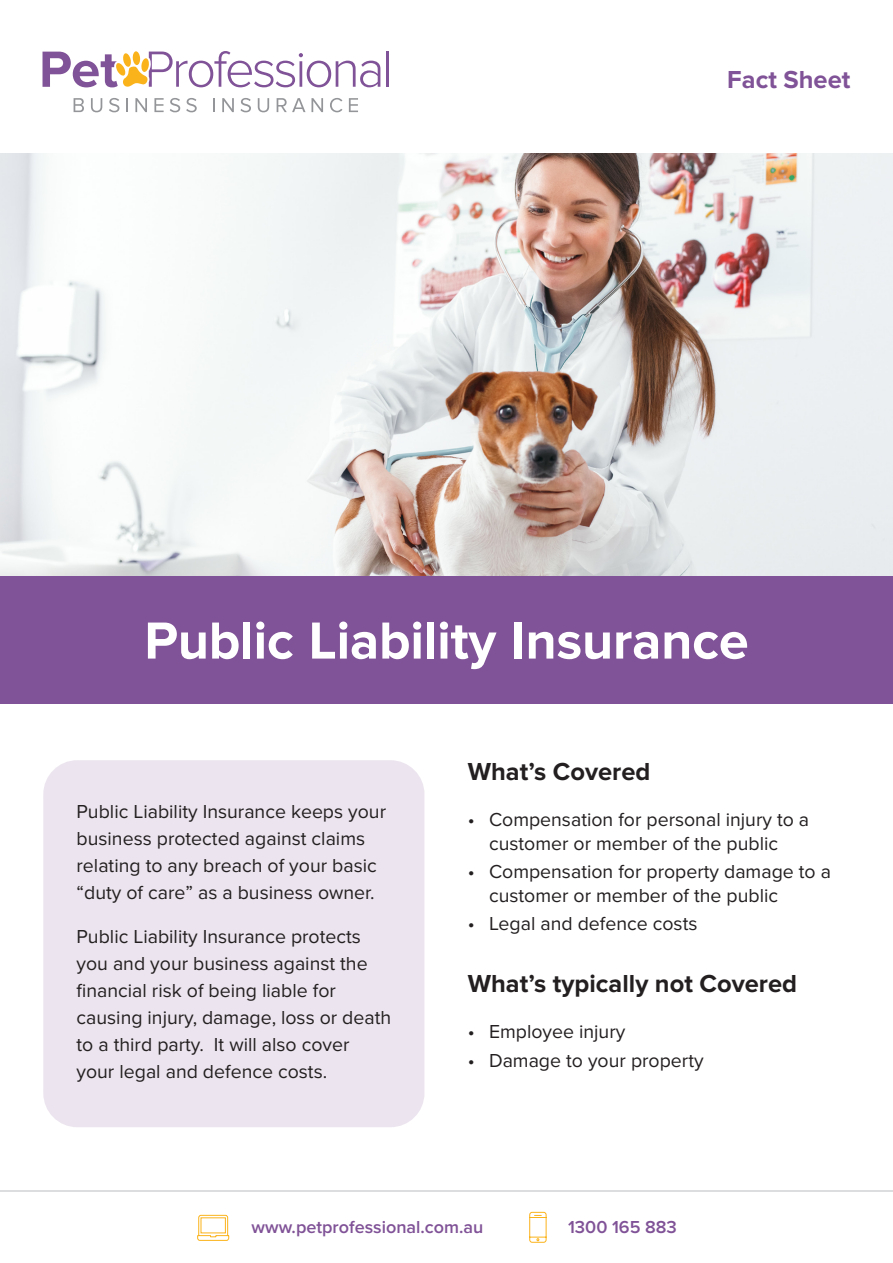
<style>
.page{position:relative;width:893px;height:1263px;background:#fff}
.page>*{position:absolute;margin:0;border:0;box-sizing:border-box;transform-origin:0 0}
.t1{font:700 54px "Proxima Nova";letter-spacing:-.005em;color:#fff}
.Heading_2{font:700 25.5px "Proxima Nova";color:#231f20}
.t2{font:700 25.5px "Proxima Nova";color:#805297}
.Body_Copy{font:19.5px/27px "Proxima Nova";color:#231f20}
.Boby_bullets{font:19.5px/24px "Proxima Nova";color:#231f20;text-align:center}
.t3{font:600 18px "Proxima Nova";color:#805297}
</style>
<div class="page">
<div style="left:43px;top:760px;width:381px;height:367px;background:#ece5ef;border-radius:34px"></div>
<img style="left:0;top:153px;width:893px;height:423px">
<div style="left:0;top:576px;width:893px;height:128px;background:#805297"></div>
<hr style="left:0;top:1191px;width:893px;height:1px;background:#dcdddf">
<hr style="left:386px;top:52px;width:3px;height:35px;background:#805297">
<svg style="left:43px;top:51px;width:337px;height:36px"></svg>
<svg style="left:74px;top:98px;width:10px;height:14px"></svg>
<svg style="left:91px;top:98px;width:11px;height:14px"></svg>
<svg style="left:109px;top:98px;width:10px;height:14px"></svg>
<svg style="left:126px;top:98px;width:2px;height:14px"></svg>
<svg style="left:135px;top:98px;width:12px;height:14px"></svg>
<svg style="left:154px;top:98px;width:10px;height:14px"></svg>
<svg style="left:170px;top:98px;width:10px;height:14px"></svg>
<svg style="left:186px;top:98px;width:11px;height:14px"></svg>
<svg style="left:213px;top:98px;width:2px;height:14px"></svg>
<svg style="left:222px;top:98px;width:12px;height:14px"></svg>
<svg style="left:240px;top:98px;width:11px;height:14px"></svg>
<svg style="left:258px;top:98px;width:11px;height:14px"></svg>
<svg style="left:277px;top:98px;width:28px;height:14px"></svg>
<svg style="left:311px;top:98px;width:12px;height:14px"></svg>
<svg style="left:330px;top:98px;width:12px;height:14px"></svg>
<svg style="left:349px;top:98px;width:9px;height:14px"></svg>
<svg style="left:529px;top:1211px;width:18px;height:32px"></svg>
<svg style="left:197px;top:1214px;width:32px;height:27px"></svg>
<p class="t2" style="left:727px;top:65px;width:125px">Fact Sheet</p>
<p class="t1" style="left:144px;top:609px;width:606px">Public Liability Insurance</p>
<p class="Body_Copy" style="left:77px;top:799px;width:311px">Public Liability Insurance keeps your business protected against claims relating to any breach of your basic “duty of care” as a business owner.</p>
<p class="Body_Copy" style="left:77px;top:924px;width:316px">Public Liability Insurance protects you and your business against the financial risk of being liable for causing injury, damage, loss or death to a third party. It will also cover your legal and defence costs.</p>
<p class="Heading_2" style="left:468px;top:756px;width:184px">What’s Covered</p>
<p class="Boby_bullets" style="left:468px;top:808px;width:343px">• Compensation for personal injury to a customer or member of the public</p>
<p class="Boby_bullets" style="left:489px;top:860px;width:344px;text-align:left;text-indent:-21px">• Compensation for property damage to a customer or member of the public</p>
<p class="Boby_bullets" style="left:468px;top:912px;width:231px">• Legal and defence costs</p>
<p class="Heading_2" style="left:468px;top:969px;width:331px">What’s typically not Covered</p>
<p class="Boby_bullets" style="left:468px;top:1020px;width:159px">• Employee injury</p>
<p class="Boby_bullets" style="left:468px;top:1048px;width:237px">• Damage to your property</p>
<p class="t3" style="left:252px;top:1216px;width:233px">www.petprofessional.com.au</p>
<p class="t3" style="left:568px;top:1216px;width:110px">1300 165 883</p>
</div>
